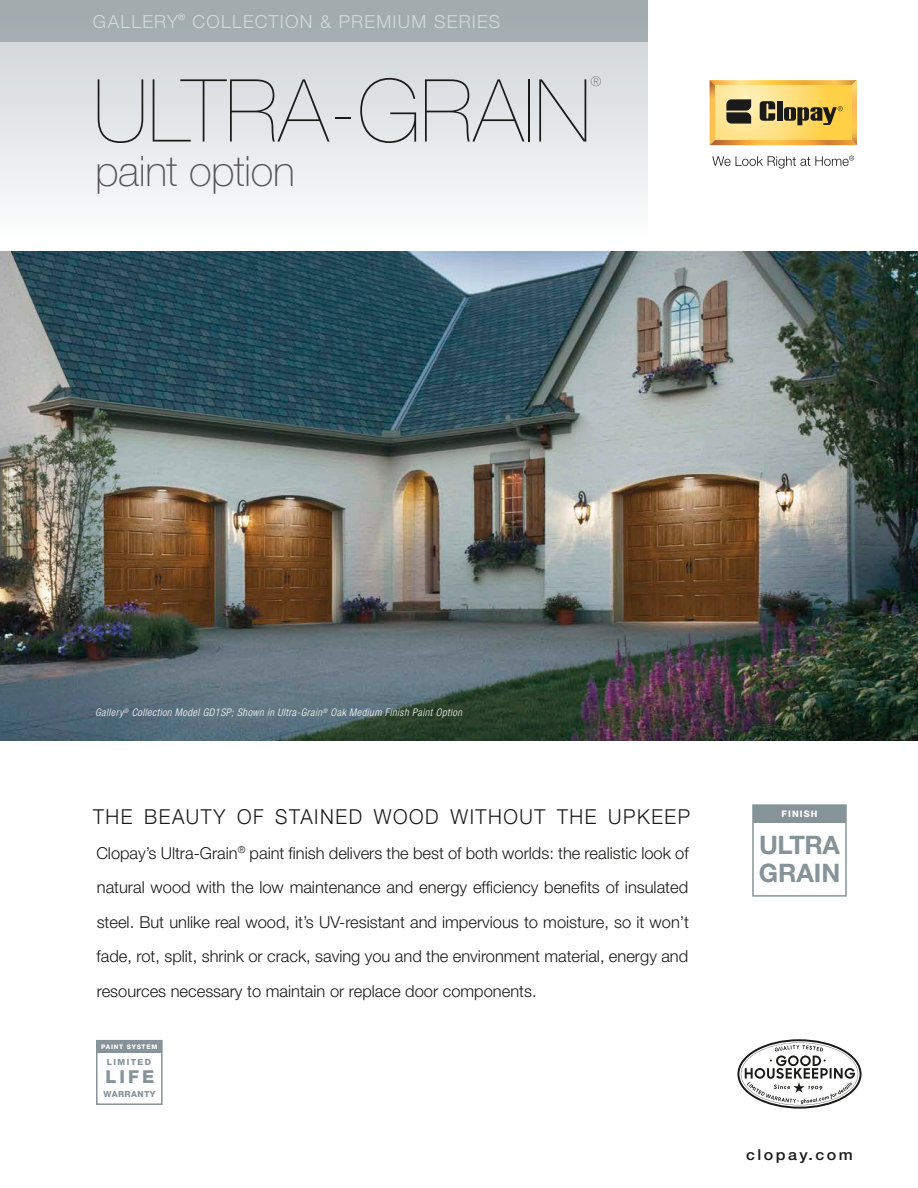
<style>
.page{position:relative;width:918px;height:1188px;background:#fff}
.page>*{position:absolute;margin:0;border:0;box-sizing:border-box;transform-origin:0 0}
.t1{font:200 87px "Helvetica Neue";color:#1a1a19}
.t2{font:100 42px "Helvetica Neue";letter-spacing:-.01em;color:#565352}
.t3{font:700 25.5px/28.5px "Helvetica Neue";letter-spacing:-.01em;color:#869399}
.t4{font:300 20.7px "Helvetica Neue";letter-spacing:.08em;color:#1a1a19;scale:.95 1}
.t5{font:300 18px "Helvetica Neue";letter-spacing:.07em;color:#d5dadc}
.t6{font:800 17.85px "Helvetica Neue";color:#869399}
.t7{font:300 16.5px/34.5px "Helvetica Neue";color:#1a1a19;text-align:justify}
.t8{font:500 15px "Helvetica Neue";letter-spacing:.15em;color:#1a1a19;scale:1.07 1}
.t9{font:200 13.05px "Helvetica Neue";color:#1a1a19}
.t10{font:italic 300 condensed 10.5px "Helvetica Neue";letter-spacing:.04em;color:#fff}
.t11{font:800 9px "Helvetica Neue";letter-spacing:.12em;color:#fff}
.t12{font:800 8.4px "Helvetica Neue";letter-spacing:.05em;color:#869399}
.t13{font:800 8.4px "Helvetica Neue";letter-spacing:.17em;color:#869399}
.t14{font:800 6.3px "Helvetica Neue";letter-spacing:.12em;color:#fff}
</style>
<div class="page">
<svg style="left:0;top:42px;width:648px;height:158px"></svg>
<div style="left:0;top:0;width:648px;height:42px;background:#a3adb0"></div>
<img style="left:0;top:251px;width:918px;height:490px">
<div style="left:752px;top:804px;width:95px;height:93px;background:#fff;border:2px solid #869399"></div>
<div style="left:753px;top:805px;width:93px;height:17px;background:#869399"></div>
<div style="left:96px;top:1040px;width:67px;height:65px;background:#fff;border:2px solid #869399"></div>
<div style="left:97px;top:1041px;width:65px;height:12px;background:#869399"></div>
<svg style="left:737px;top:1039px;width:125px;height:70px"></svg>
<svg style="left:712px;top:156px;width:142px;height:13px"></svg>
<svg style="left:710px;top:80px;width:147px;height:65px;background:#d9b65f"></svg>
<p class="t5" style="left:93px;top:10px;width:409px">GALLERY<sup>®</sup> COLLECTION &amp; PREMIUM SERIES</p>
<h1 class="t1" style="left:93px;top:61px;width:500px">ULTRA-GRAIN</h1>
<p class="t9" style="left:591px;top:74px;width:12px">®</p>
<h2 class="t2" style="left:95px;top:147px;width:201px">paint option</h2>
<p class="t10" style="left:95px;top:707px;width:368px">Gallery<sup>®</sup> Collection Model GD1SP; Shown in Ultra-Grain<sup>®</sup> Oak Medium Finish Paint Option</p>
<p class="t4" style="left:93px;top:804px;width:630px">THE BEAUTY OF STAINED WOOD WITHOUT THE UPKEEP</p>
<p class="t7" style="left:96px;top:835px;width:594px">Clopay’s Ultra-Grain<sup>®</sup> paint finish delivers the best of both worlds: the realistic look of natural wood with the low maintenance and energy efficiency benefits of insulated steel. But unlike real wood, it’s UV-resistant and impervious to moisture, so it won’t fade, rot, split, shrink or crack, saving you and the environment material, energy and resources necessary to maintain or replace door components.</p>
<p class="t14" style="left:101px;top:1043px;width:58px">PAINT SYSTEM</p>
<p class="t13" style="left:107px;top:1057px;width:46px">LIMITED</p>
<p class="t6" style="left:106px;top:1066px;width:50px">LIFE</p>
<p class="t12" style="left:104px;top:1089px;width:53px">WARRANTY</p>
<p class="t11" style="left:782px;top:808px;width:37px">FINISH</p>
<h3 class="t3" style="left:759px;top:830px;width:83px">ULTRA<br>GRAIN</h3>
<p class="t8" style="left:746px;top:1146px;width:101px">clopay.com</p>
</div>
